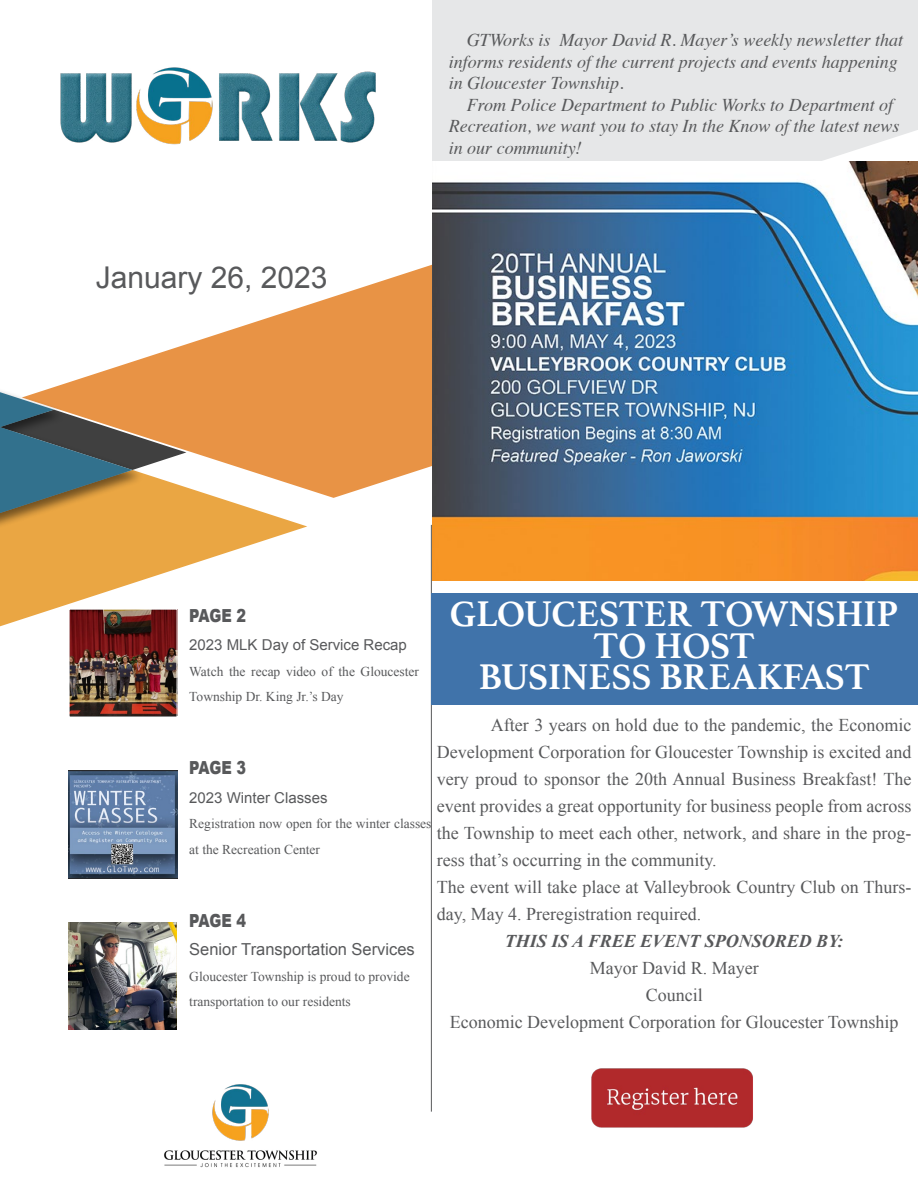
<style>
.page{position:relative;width:918px;height:1188px;background:#fff}
.page>*{position:absolute;margin:0;border:0;box-sizing:border-box;transform-origin:0 0}
.t1{font:700 37.5px/31.5px "Athelas";color:#fff;text-align:center}
.t2{font:30px "Arial";color:#58595b}
.t3{font:18px/27px "Times New Roman";color:#58595b}
.t4{font:italic 18px/21.6px "Times";color:#58595b}
.t5{font:italic 700 18px "Times New Roman";color:#58595b}
.t6{font:900 18px "Arial";letter-spacing:-.02em;color:#58595b;scale:.8 1}
.t7{font:16.5px "Arial";color:#58595b}
.t8{font:15px "Arial";color:#58595b}
.t9{font:13.5px/25.5px "Times New Roman";color:#58595b}
</style>
<div class="page">
<svg style="left:0;top:498px;width:307px;height:128px;fill:#eaa643"></svg>
<div style="left:432px;top:0;width:486px;height:287px;background:#e6e7e8"></div>
<svg style="left:57px;top:253px;width:376px;height:245px;fill:#e89345"></svg>
<hr style="left:431px;top:525px;width:1px;height:587px;background:#58595b">
<img style="left:71px;top:611px;width:104px;height:105px">
<div style="left:0;top:386px;width:144px;height:144px;background:#000;opacity:.5"></div>
<svg style="left:0;top:392px;width:186px;height:121px;background:#8c7e62"></svg>
<img style="left:60px;top:24px;width:381px;height:179px">
<img style="left:164px;top:1084px;width:153px;height:84px">
<img style="left:69px;top:771px;width:108px;height:108px">
<img style="left:69px;top:922px;width:108px;height:107px">
<img style="left:433px;top:162px;width:484px;height:418px">
<div style="left:431px;top:593px;width:486px;height:112px;background:#4073aa"></div>
<img style="left:591px;top:1068px;width:162px;height:60px">
<h2 class="t2" style="left:96px;top:258px;width:233px">January 26, 2023</h2>
<p class="t4" style="left:449px;top:28px;width:456px;text-indent:18px">GTWorks is Mayor David R. Mayer’s weekly newsletter that informs residents of the current projects and events happening in Gloucester Township.</p>
<p class="t4" style="left:449px;top:93px;width:452px;text-indent:18px">From Police Department to Public Works to Department of<br>Recreation, we want you to stay In the Know of the latest news in our community!</p>
<p class="t6" style="left:189px;top:602px;width:73px">PAGE 2</p>
<p class="t8" style="left:189px;top:635px;width:219px">2023 MLK Day of Service Recap</p>
<p class="t9" style="left:189px;top:658px;width:231px">Watch the recap video of the Gloucester<br>Township Dr. King Jr.’s Day</p>
<h1 class="t1" style="left:450px;top:597px;width:450px">GLOUCESTER TOWNSHIP<br>TO HOST<br>BUSINESS BREAKFAST</h1>
<p class="t3" style="left:437px;top:711px;width:476px;text-indent:54px">After 3 years on hold due to the pandemic, the Economic Development Corporation for Gloucester Township is excited and very proud to sponsor the 20th Annual Business Breakfast! The event provides a great opportunity for business people from across the Township to meet each other, network, and share in the prog&shy;ress that’s occurring in the community.<br>The event will take place at Valleybrook Country Club on Thurs&shy;day, May 4. Preregistration required.</p>
<p class="t5" style="left:505px;top:928px;width:340px">THIS IS A FREE EVENT SPONSORED BY:</p>
<p class="t3" style="left:450px;top:954px;width:450px;text-align:center">Mayor David R. Mayer<br>Council<br>Economic Development Corporation for Gloucester Township</p>
<p class="t6" style="left:189px;top:755px;width:73px">PAGE 3</p>
<p class="t8" style="left:189px;top:788px;width:140px">2023 Winter Classes</p>
<p class="t9" style="left:189px;top:811px;width:244px">Registration now open for the winter classes at the Recreation Center</p>
<p class="t6" style="left:189px;top:907px;width:73px">PAGE 4</p>
<p class="t7" style="left:189px;top:938px;width:227px">Senior Transportation Services</p>
<p class="t9" style="left:189px;top:963px;width:222px">Gloucester Township is proud to provide transportation to our residents</p>
</div>
